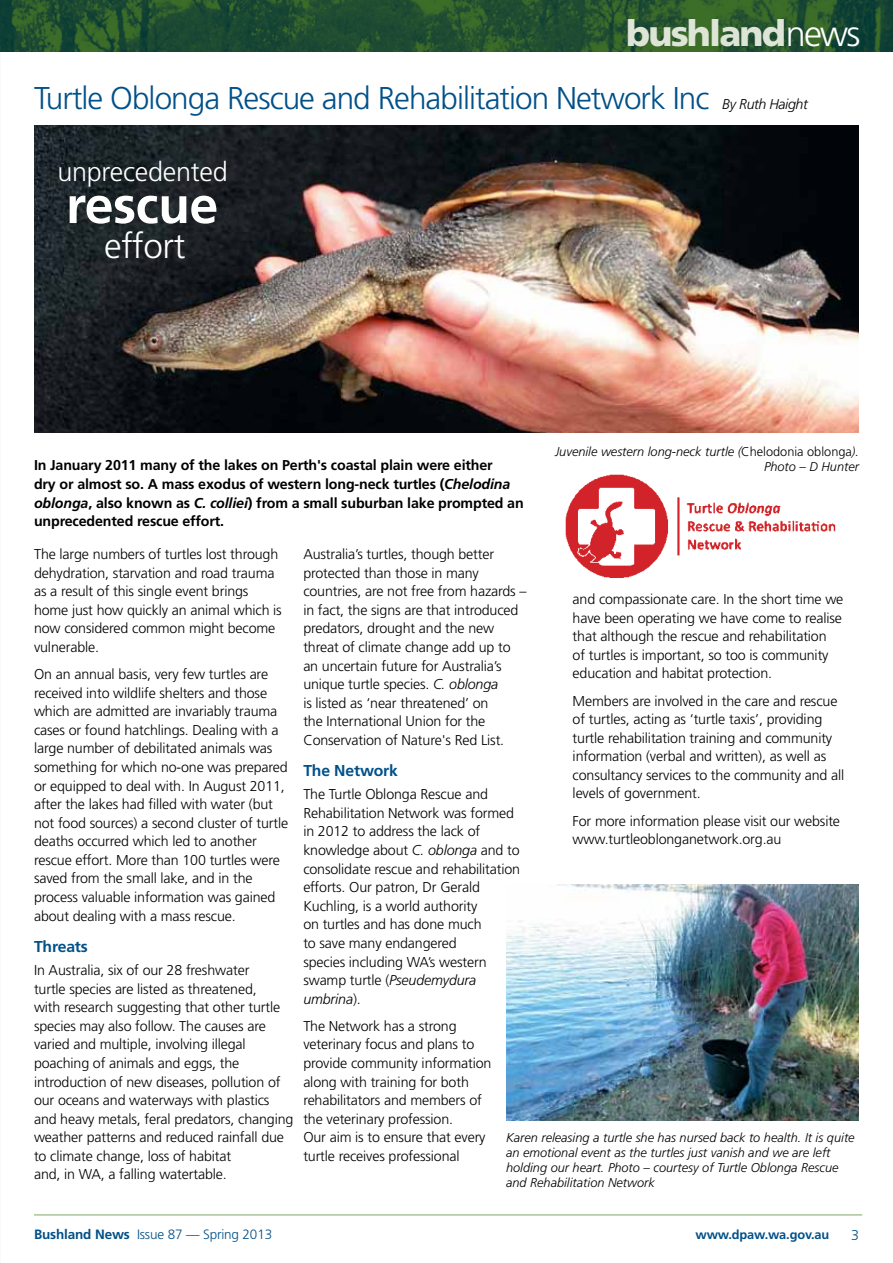
<style>
.page{position:relative;width:893px;height:1263px;background:#fff}
.page>*{position:absolute;margin:0;border:0;box-sizing:border-box;transform-origin:0 0}
.t1{font:700 52.05px "Frutiger";letter-spacing:-.01em;color:#fff}
.t2{font:900 36px "Frutiger";letter-spacing:-.05em;color:#dee5d6}
.t3{font:300 35.1px "Frutiger";letter-spacing:-.01em;color:#fff}
.t4{font:300 31.5px "Frutiger";letter-spacing:-.03em;color:#005089}
.t5{font:300 27px "Frutiger";letter-spacing:-.01em;color:#fff}
.t6{font:700 15.75px "Frutiger";letter-spacing:-.01em;color:#005089}
.t7{font:300 14.25px/18.6px "Frutiger";letter-spacing:-.01em;color:#000}
.t8{font:700 14.25px/18.8px "Frutiger";letter-spacing:-.01em;color:#000}
.t9{font:300 14.25px "Frutiger";color:#005089}
.t10{font:300 13.5px "Frutiger";letter-spacing:-.01em;color:#005089}
.t11{font:italic 300 12.75px/15px "Frutiger";color:#000;text-align:right}
.t12{font:700 12.75px "Frutiger";letter-spacing:-.01em;color:#005089}
.s1{font-weight:300;color:#fff}
.s2{font-style:italic;font-size:14.25px;color:#000}
.s3{font-style:normal}
.s4{font-style:italic}
.s5{font-weight:700}
</style>
<div class="page">
<img style="left:0;top:0;width:893px;height:51px">
<hr style="left:34px;top:1215px;width:828px;height:1px;background:#7ca765">
<img style="left:34px;top:125px;width:825px;height:308px">
<img style="left:566px;top:474px;width:270px;height:104px">
<img style="left:506px;top:884px;width:353px;height:236px">
<h2 class="t2" style="left:626px;top:11px;width:236px">bushland<span class="s1">news</span></h2>
<h3 class="t4" style="left:34px;top:80px;width:775px">Turtle Oblonga Rescue and Rehabilitation Network Inc <span class="s2">By Ruth Haight</span></h3>
<h3 class="t5" style="left:57px;top:156px;width:172px">unprecedented</h3>
<h1 class="t1" style="left:66px;top:174px;width:154px">rescue</h1>
<h3 class="t3" style="left:104px;top:226px;width:83px">effort</h3>
<p class="t11" style="left:555px;top:444px;width:305px">Juvenile western long-neck turtle (<span class="s3">Chelodonia oblonga</span>).<br>Photo – D Hunter</p>
<p class="t8" style="left:34px;top:456px;width:491px">In January 2011 many of the lakes on Perth's coastal plain were either<br>dry or almost so. A mass exodus of western long-neck turtles (<span class="s4">Chelodina oblonga</span>, also known as <span class="s4">C. colliei</span>) from a small suburban lake prompted an unprecedented rescue effort.</p>
<p class="t7" style="left:34px;top:545px;width:249px">The large numbers of turtles lost through dehydration, starvation and road trauma as a result of this single event brings home just how quickly an animal which is now considered common might become vulnerable.</p>
<p class="t7" style="left:34px;top:665px;width:256px">On an annual basis, very few turtles are received into wildlife shelters and those which are admitted are invariably trauma cases or found hatchlings. Dealing with a large number of debilitated animals was something for which no-one was prepared or equipped to deal with. In August 2011, after the lakes had filled with water (but not food sources) a second cluster of turtle deaths occurred which led to another rescue effort. More than 100 turtles were saved from the small lake, and in the process valuable information was gained about dealing with a mass rescue.</p>
<p class="t6" style="left:34px;top:937px;width:55px">Threats</p>
<p class="t7" style="left:34px;top:961px;width:261px">In Australia, six of our 28 freshwater<br>turtle species are listed as threatened,<br>with research suggesting that other turtle species may also follow. The causes are varied and multiple, involving illegal poaching of animals and eggs, the introduction of new diseases, pollution of our oceans and waterways with plastics and heavy metals, feral predators, changing weather patterns and reduced rainfall due to climate change, loss of habitat<br>and, in WA, a falling watertable.</p>
<p class="t7" style="left:303px;top:545px;width:225px">Australia’s turtles, though better protected than those in many countries, are not free from hazards – in fact, the signs are that introduced predators, drought and the new threat of climate change add up to an uncertain future for Australia’s unique turtle species. <span class="s4">C. oblonga<br></span>is listed as ‘near threatened’ on<br>the International Union for the Conservation of Nature's Red List.</p>
<p class="t6" style="left:303px;top:762px;width:96px">The Network</p>
<p class="t7" style="left:303px;top:785px;width:218px">The Turtle Oblonga Rescue and<br>Rehabilitation Network was formed in 2012 to address the lack of knowledge about <span class="s4">C. oblonga</span> and to consolidate rescue and rehabilitation efforts. Our patron, Dr Gerald<br>Kuchling, is a world authority<br>on turtles and has done much<br>to save many endangered<br>species including WA’s western swamp turtle (<span class="s4">Pseudemydura umbrina</span>).</p>
<p class="t7" style="left:303px;top:1017px;width:190px">The Network has a strong veterinary focus and plans to provide community information along with training for both rehabilitators and members of the veterinary profession.<br>Our aim is to ensure that every turtle receives professional</p>
<p class="t7" style="left:573px;top:590px;width:272px">and compassionate care. In the short time we have been operating we have come to realise that although the rescue and rehabilitation<br>of turtles is important, so too is community education and habitat protection.</p>
<p class="t7" style="left:573px;top:691px;width:273px">Members are involved in the care and rescue of turtles, acting as ‘turtle taxis’, providing turtle rehabilitation training and community information (verbal and written), as well as consultancy services to the community and all levels of government.</p>
<p class="t7" style="left:573px;top:811px;width:269px">For more information please visit our website www.turtleoblonganetwork.org.au</p>
<p class="t11" style="left:506px;top:1130px;width:350px;text-align:left">Karen releasing a turtle she has nursed back to health. It is quite an emotional event as the turtles just vanish and we are left holding our heart. Photo – courtesy of Turtle Oblonga Rescue and Rehabilitation Network</p>
<p class="t10" style="left:34px;top:1227px;width:240px"><span class="s5">Bushland News</span> Issue 87 — Spring 2013</p>
<p class="t12" style="left:695px;top:1226px;width:135px">www.dpaw.wa.gov.au</p>
<p class="t9" style="left:851px;top:1227px;width:9px">3</p>
</div>
